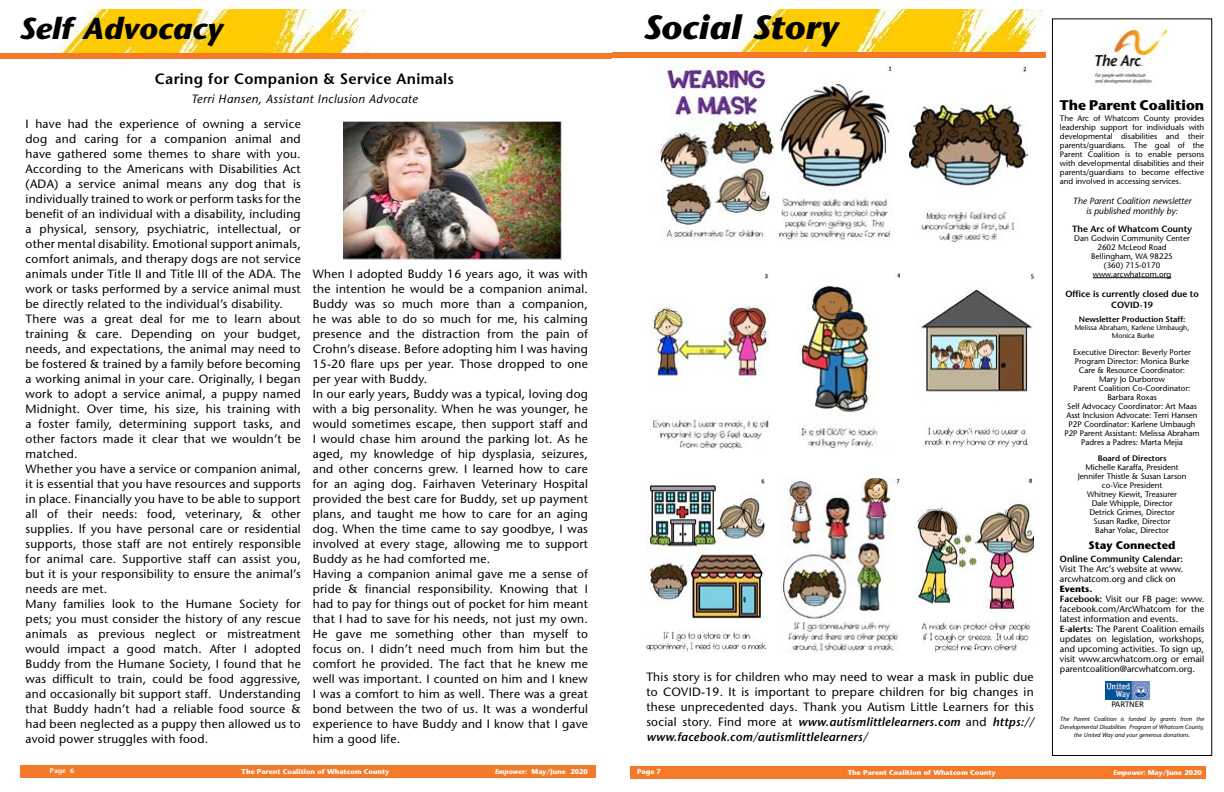
<style>
.page{position:relative;width:1224px;height:792px;background:#fff}
.page>*{position:absolute;margin:0;border:0;box-sizing:border-box;transform-origin:0 0}
.t1{font:italic 700 33.6px "Stone Sans Std";color:#000;scale:1.05 1}
.t2{font:italic 700 30.2px "Stone Sans Std";color:#000;scale:1.05 1}
.t3{font:600 15px "Stone Sans Std";letter-spacing:.02em;color:#000}
.t4{font:700 14px "Stone Sans Std";color:#000}
.t5{font:500 12px/15px "Stone Sans Std";letter-spacing:.02em;color:#000}
.t6{font:italic 500 12px "Stone Sans Std";letter-spacing:.03em;color:#000}
.t7{font:700 11px "Stone Sans Std";color:#000}
.t8{font:500 9px/10px "Stone Sans Std";color:#000}
.t9{font:600 9px/10.8px "Stone Sans Std";color:#000;text-align:center}
.t10{font:italic 500 9px/10px "Stone Sans Std";color:#000;text-align:center}
.t11{font:8.8px "Calibri";color:#000}
.t12{font:500 8px/9px "Stone Sans Std";color:#000;text-align:center}
.t13{font:600 8px "Stone Sans Std";color:#000}
.t14{font:700 7px "Stone Sans Std";color:#fff}
.t15{font:500 7px/8px "Stone Sans Std";color:#000;text-align:center}
.t16{font:600 7px "Stone Sans Std";color:#fff}
.t17{font:italic 500 6px/8px "Stone Sans Std";color:#000;text-align:center}
.s1{font-weight:600;font-style:italic}
.s2{font-weight:700}
.s3{font-weight:600}
.s4{font-style:italic}
</style>
<div class="page">
<hr style="left:1093px;top:278px;width:78px;height:1px;background:#000">
<div style="left:1052px;top:18px;width:160px;height:738px;border:1px solid #000"></div>
<img style="left:1094px;top:26px;width:75px;height:58px">
<img style="left:1106px;top:682px;width:44px;height:17px">
<div style="left:630px;top:766px;width:576px;height:12px;background:#f47929"></div>
<img style="left:732px;top:9px;width:314px;height:43px">
<div style="left:20px;top:765px;width:576px;height:12px;background:#f47929"></div>
<div style="left:612px;top:52px;width:434px;height:6px;background:#f47929"></div>
<div style="left:0;top:53px;width:612px;height:6px;background:#f47929"></div>
<img style="left:54px;top:9px;width:314px;height:43px">
<img style="left:658px;top:66px;width:236px;height:175px">
<img style="left:909px;top:66px;width:119px;height:175px">
<img style="left:798px;top:273px;width:102px;height:175px">
<img style="left:646px;top:478px;width:120px;height:175px">
<img style="left:914px;top:478px;width:120px;height:175px">
<img style="left:650px;top:273px;width:120px;height:175px">
<img style="left:921px;top:273px;width:113px;height:175px">
<img style="left:780px;top:478px;width:120px;height:175px">
<img style="left:344px;top:123px;width:216px;height:135px">
<div style="left:339px;top:121px;width:223px;height:139px;border:1px solid #fff"></div>
<h2 class="t2" style="left:19px;top:10px;width:195px">Self Advocacy</h2>
<p class="t3" style="left:155px;top:70px;width:300px">Caring for Companion &amp; Service Animals</p>
<p class="t6" style="left:191px;top:92px;width:228px">Terri Hansen, Assistant Inclusion Advocate</p>
<p class="t5" style="left:26px;top:116px;width:277px">I have had the experience of owning a service dog and caring for a companion animal and have gathered some themes to share with you.<br>According to the Americans with Disabilities Act (ADA) a service animal means any dog that is individually trained to work or perform tasks for the benefit of an individual with a disability, including a physical, sensory, psychiatric, intellectual, or other mental disability. Emotional support animals, comfort animals, and therapy dogs are not service animals under Title II and Title III of the ADA. The work or tasks performed by a service animal must be directly related to the individual’s disability.<br>There was a great deal for me to learn about training &amp; care. Depending on your budget, needs, and expectations, the animal may need to be fostered &amp; trained by a family before becoming a working animal in your care. Originally, I began work to adopt a service animal, a puppy named Midnight. Over time, his size, his training with a foster family, determining support tasks, and other factors made it clear that we wouldn’t be matched.<br>Whether you have a service or companion animal, it is essential that you have resources and supports in place. Financially you have to be able to support all of their needs: food, veterinary, &amp; other supplies. If you have personal care or residential supports, those staff are not entirely responsible for animal care. Supportive staff can assist you, but it is your responsibility to ensure the animal’s needs are met.<br>Many families look to the Humane Society for pets; you must consider the history of any rescue animals as previous neglect or mistreatment would impact a good match. After I adopted Buddy from the Humane Society, I found that he was difficult to train, could be food aggressive, and occasionally bit support staff. Understanding that Buddy hadn’t had a reliable food source &amp; had been neglected as a puppy then allowed us to avoid power struggles with food.</p>
<p class="t5" style="left:313px;top:266px;width:277px">When I adopted Buddy 16 years ago, it was with the intention he would be a companion animal.<br>Buddy was so much more than a companion, he was able to do so much for me, his calming presence and the distraction from the pain of Crohn’s disease. Before adopting him I was having 15-20 flare ups per year. Those dropped to one per year with Buddy.<br>In our early years, Buddy was a typical, loving dog with a big personality. When he was younger, he would sometimes escape, then support staff and I would chase him around the parking lot. As he aged, my knowledge of hip dysplasia, seizures, and other concerns grew. I learned how to care for an aging dog. Fairhaven Veterinary Hospital provided the best care for Buddy, set up payment plans, and taught me how to care for an aging dog. When the time came to say goodbye, I was involved at every stage, allowing me to support Buddy as he had comforted me.<br>Having a companion animal gave me a sense of pride &amp; financial responsibility. Knowing that I had to pay for things out of pocket for him meant that I had to save for his needs, not just my own.<br>He gave me something other than myself to focus on. I didn’t need much from him but the comfort he provided. The fact that he knew me well was important. I counted on him and I knew I was a comfort to him as well. There was a great bond between the two of us. It was a wonderful experience to have Buddy and I know that I gave him a good life.</p>
<h1 class="t1" style="left:643px;top:7px;width:187px">Social Story</h1>
<p class="t5" style="left:646px;top:670px;width:389px;text-align:justify">This story is for children who may need to wear a mask in public due to COVID-19. It is important to prepare children for big changes in these unprecedented days. Thank you Autism Little Learners for this social story. Find more at <span class="s1">www.autismlittlelearners.com</span> and <span class="s1">https:// www.facebook.com/autismlittlelearners/</span></p>
<p class="t4" style="left:1060px;top:97px;width:146px">The Parent Coalition</p>
<p class="t12" style="left:1060px;top:114px;width:146px;text-align:justify">The Arc of Whatcom County provides leadership support for individuals with developmental disabilities and their parents/guardians. The goal of the Parent Coalition is to enable persons with developmental disabilities and their parents/guardians to become effective and involved in accessing services.</p>
<p class="t10" style="left:1073px;top:196px;width:120px">The Parent Coalition newsletter is published monthly by:</p>
<p class="t9" style="left:1072px;top:223px;width:121px">The Arc of Whatcom County</p>
<p class="t12" style="left:1074px;top:234px;width:117px">Dan Godwin Community Center<br>2602 McLeod Road<br>Bellingham, WA 98225<br>(360) 715-0170 www.arcwhatcom.org</p>
<p class="t9" style="left:1065px;top:288px;width:135px">Office is currently closed due to<br>COVID-19</p>
<p class="t13" style="left:1079px;top:314px;width:108px">Newsletter Production Staff:</p>
<p class="t15" style="left:1075px;top:323px;width:116px">Melissa Abraham, Karlene Umbaugh,<br>Monica Burke</p>
<p class="t12" style="left:1064px;top:348px;width:137px">Executive Director: Beverly Porter<br>Program Director: Monica Burke<br>Care &amp; Resource Coordinator:<br>Mary Jo Durborow<br>Parent Coalition Co-Coordinator:<br>Barbara Roxas<br>Self Advocacy Coordinator: Art Maas<br>Asst Inclusion Advocate: Terri Hansen<br>P2P Coordinator: Karlene Umbaugh<br>P2P Parent Assistant: Melissa Abraham<br>Padres a Padres: Marta Mejia</p>
<p class="t13" style="left:1098px;top:454px;width:70px">Board of Directors</p>
<p class="t12" style="left:1078px;top:463px;width:110px">Michelle Karaffa, President<br>Jennifer Thistle &amp; Susan Larson co-Vice President<br>Whitney Kiewit, Treasurer<br>Dale Whipple, Director<br>Detrick Grimes, Director<br>Susan Radke, Director<br>Bahar Yolac, Director</p>
<p class="t7" style="left:1089px;top:539px;width:88px">Stay Connected</p>
<p class="t9" style="left:1060px;top:554px;width:125px">Online Community Calendar:</p>
<p class="t8" style="left:1060px;top:564px;width:125px">Visit The Arc’s website at www. arcwhatcom.org and click on</p>
<p class="t8" style="left:1060px;top:584px;width:146px"><span class="s2">Events.<br></span><span class="s3">Facebook:</span> Visit our FB page: www. facebook.com/ArcWhatcom for the latest information and events.<br><span class="s3">E-alerts:</span> The Parent Coalition emails updates on legislation, workshops, and upcoming activities. To sign up, visit www.arcwhatcom.org or email parentcoalition@arcwhatcom.org.</p>
<p class="t11" style="left:1111px;top:698px;width:34px">PARTNER</p>
<p class="t17" style="left:1060px;top:715px;width:146px">The Parent Coalition is funded by grants from the<br>Developmental Disabilities Program of Whatcom County, the United Way and your generous donations.</p>
<p class="t16" style="left:50px;top:766px;width:26px">Page 6</p>
<p class="t14" style="left:242px;top:767px;width:149px">The Parent Coalition of Whatcom County</p>
<p class="t14" style="left:495px;top:767px;width:95px"><span class="s4">Empower:</span> May/June 2020</p>
<p class="t14" style="left:637px;top:768px;width:25px">Page 7</p>
<p class="t14" style="left:848px;top:769px;width:149px">The Parent Coalition of Whatcom County</p>
<p class="t14" style="left:1113px;top:768px;width:90px"><span class="s4">Empower:</span> May/June 2020</p>
</div>
